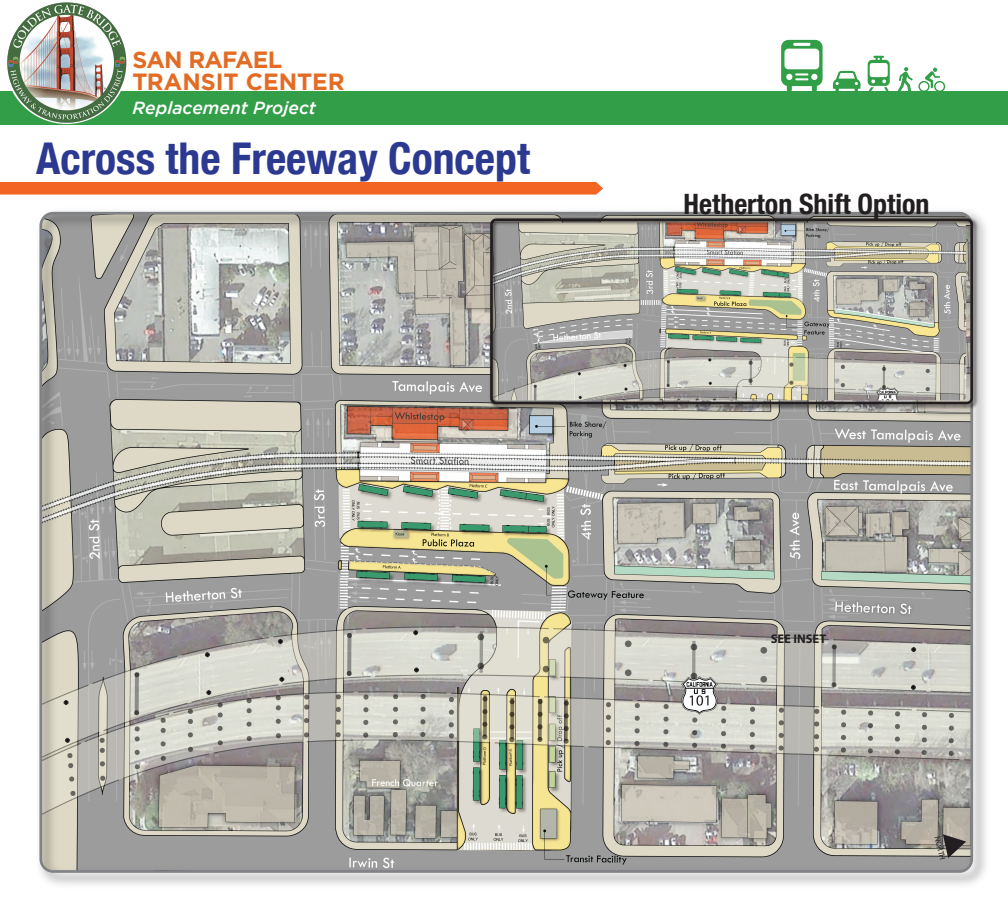
<style>
.page{position:relative;width:1008px;height:908px;background:#fff}
.page>*{position:absolute;margin:0;border:0;box-sizing:border-box;transform-origin:0 0}
.t1{font:700 condensed 43.75px "Helvetica Neue LT Com";color:#2b3990}
.t2{font:700 condensed 28px "Helvetica Neue LT Com";color:#231f20}
.t3{font:700 23.38px/22.4px "Gotham";color:#e36c25}
.t4{font:italic 500 17.5px "Gotham";color:#fff}
.t5{font:700 12.6px "Myriad Pro";color:#231f20}
.t6{font:8.05px "Myriad Pro";color:#231f20}
</style>
<div class="page">
<div style="left:0;top:92px;width:1008px;height:33px;background:#329e48"></div>
<svg style="left:898px;top:67px;width:47px;height:25px"></svg>
<svg style="left:833px;top:71px;width:28px;height:21px"></svg>
<svg style="left:868px;top:56px;width:22px;height:36px"></svg>
<svg style="left:781px;top:40px;width:42px;height:52px"></svg>
<img style="left:4px;top:2px;width:124px;height:122px">
<img style="left:39px;top:211px;width:947px;height:674px">
<img style="left:488px;top:216px;width:492px;height:195px">
<div style="left:490px;top:218px;width:483px;height:186px;border:3px solid #231f20;border-radius:5px"></div>
<div style="left:0;top:182px;width:603px;height:12px;background:#f26522"></div>
<svg style="left:943px;top:834px;width:23px;height:23px"></svg>
<p class="t3" style="left:133px;top:48px;width:214px">SAN RAFAEL<br>TRANSIT CENTER</p>
<p class="t4" style="left:133px;top:96px;width:185px">Replacement Project</p>
<p class="t1" style="left:36px;top:132px;width:495px">Across the Freeway Concept</p>
<p class="t2" style="left:684px;top:188px;width:248px">Hetherton Shift Option</p>
<p class="t5" style="left:771px;top:631px;width:57px">SEE INSET</p>
<p class="t6" style="left:942px;top:834px;width:26px;rotate:76deg">NORTH</p>
</div>
